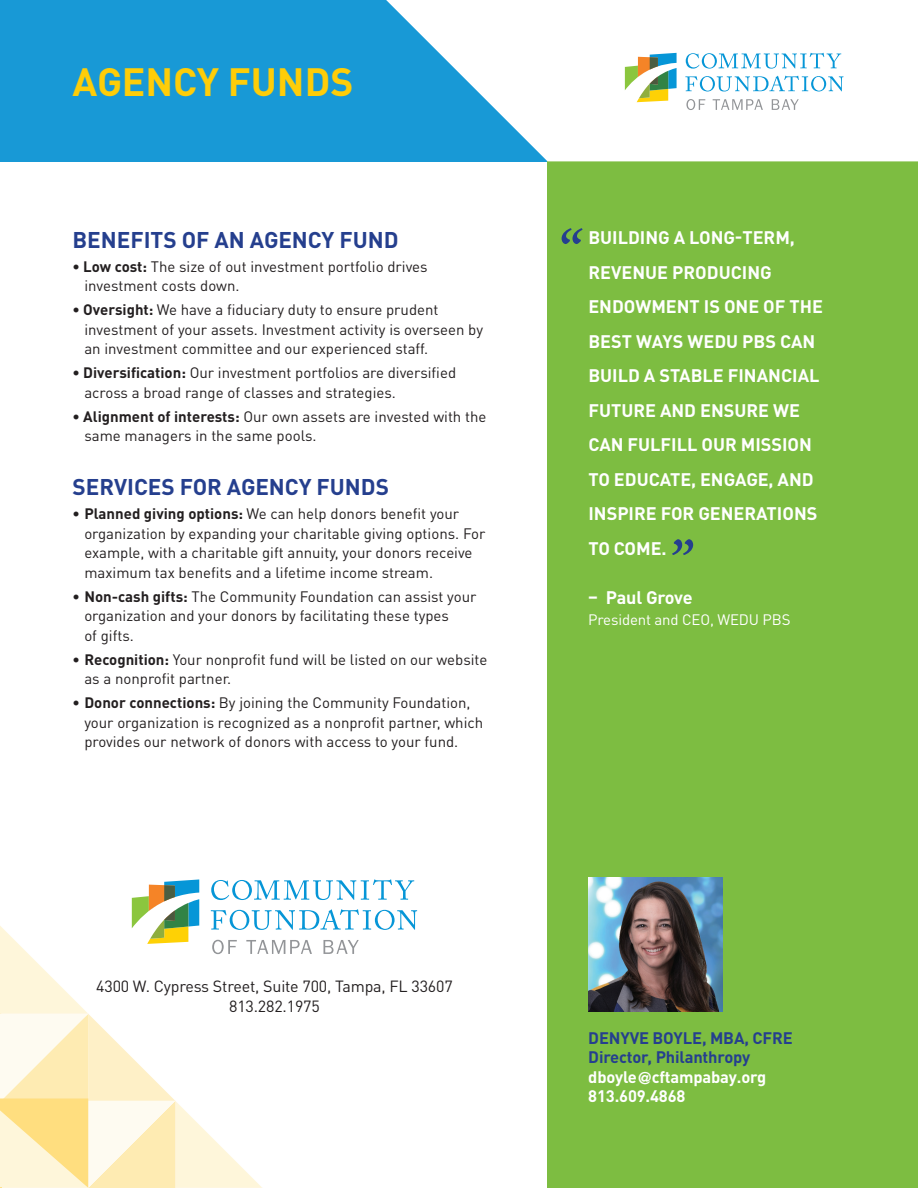
<style>
.page{position:relative;width:918px;height:1188px;background:#fff}
.page>*{position:absolute;margin:0;border:0;box-sizing:border-box;transform-origin:0 0}
.t1{font:73.5px "Arno Pro";color:#253f8e}
.t2{font:700 39px "DINOT";color:#fecd08}
.t3{font:700 22.5px "DINOT";color:#253f8e}
.t4{font:700 18px/34.5px "DINOT";color:#fff}
.t5{font:700 18px "DINOT";letter-spacing:-.02em;color:#fff}
.t6{font:700 16.5px/19.5px "DINOT";letter-spacing:-.01em;color:#253f8e}
.t7{font:16.05px/19.5px "DINOT";letter-spacing:-.01em;color:#231f20;text-align:center}
.t8{font:15px/19.5px "DINOT";color:#231f20}
.t9{font:15px "DINOT";letter-spacing:-.01em;color:#fff}
.s1{font-weight:700}
.s2{color:#fff}
.s3{font-family:"Helvetica";color:#fff}
</style>
<div class="page">
<div style="left:0;top:0;width:918px;height:161px;background:#1899d6"></div>
<div style="left:548px;top:161px;width:370px;height:1027px;background:#7dbd41"></div>
<img style="left:589px;top:877px;width:134px;height:134px">
<svg style="left:386px;top:0;width:532px;height:161px;fill:#fff"></svg>
<svg style="left:0;top:879px;width:417px;height:309px"></svg>
<svg style="left:686px;top:53px;width:155px;height:16px"></svg>
<svg style="left:685px;top:76px;width:158px;height:15px"></svg>
<svg style="left:686px;top:99px;width:19px;height:11px"></svg>
<svg style="left:713px;top:99px;width:50px;height:11px"></svg>
<svg style="left:772px;top:99px;width:27px;height:11px"></svg>
<svg style="left:625px;top:53px;width:52px;height:49px"></svg>
<h2 class="t2" style="left:73px;top:56px;width:282px">AGENCY FUNDS</h2>
<h3 class="t3" style="left:72px;top:224px;width:328px">BENEFITS OF AN AGENCY FUND</h3>
<p class="t8" style="left:84px;top:256px;width:345px;text-indent:-12px"><span class="s1">• Low cost:</span> The size of out investment portfolio drives investment costs down.</p>
<p class="t8" style="left:84px;top:300px;width:400px;text-indent:-12px"><span class="s1">• Oversight:</span> We have a fiduciary duty to ensure prudent investment of your assets. Investment activity is overseen by an investment committee and our experienced staff.</p>
<p class="t8" style="left:84px;top:363px;width:373px;text-indent:-12px"><span class="s1">• Diversification:</span> Our investment portfolios are diversified across a broad range of classes and strategies.</p>
<p class="t8" style="left:84px;top:406px;width:404px;text-indent:-12px"><span class="s1">• Alignment of interests:</span> Our own assets are invested with the same managers in the same pools.</p>
<h3 class="t3" style="left:72px;top:472px;width:318px">SERVICES FOR AGENCY FUNDS</h3>
<p class="t8" style="left:84px;top:504px;width:403px;text-indent:-12px"><span class="s1">• Planned giving options:</span> We can help donors benefit your organization by expanding your charitable giving options. For example, with a charitable gift annuity, your donors receive maximum tax benefits and a lifetime income stream.</p>
<p class="t8" style="left:84px;top:586px;width:394px;text-indent:-12px"><span class="s1">• Non-cash gifts:</span> The Community Foundation can assist your organization and your donors by facilitating these types<br>of gifts.</p>
<p class="t8" style="left:84px;top:649px;width:405px;text-indent:-12px"><span class="s1">• Recognition:</span> Your nonprofit fund will be listed on our website as a nonprofit partner.</p>
<p class="t8" style="left:84px;top:693px;width:400px;text-indent:-12px"><span class="s1">• Donor connections:</span> By joining the Community Foundation, your organization is recognized as a nonprofit partner, which provides our network of donors with access to your fund.</p>
<h1 class="t1" style="left:559px;top:213px;width:28px">“</h1>
<p class="t4" style="left:588px;top:220px;width:236px">BUILDING A LONG-TERM,<br>REVENUE PRODUCING<br>ENDOWMENT IS ONE OF THE<br>BEST WAYS WEDU PBS CAN<br>BUILD A STABLE FINANCIAL<br>FUTURE AND ENSURE WE<br>CAN FULFILL OUR MISSION<br>TO EDUCATE, ENGAGE, AND<br>INSPIRE FOR GENERATIONS<br>TO COME.</p>
<p class="t5" style="left:588px;top:586px;width:106px">– Paul Grove</p>
<p class="t9" style="left:588px;top:610px;width:204px">President and CEO, WEDU PBS</p>
<h1 class="t1" style="left:670px;top:525px;width:28px">”</h1>
<p class="t7" style="left:96px;top:976px;width:358px">4300 W. Cypress Street, Suite 700, Tampa, FL 33607<br>813.282.1975</p>
<p class="t6" style="left:588px;top:1027px;width:206px">DENYVE BOYLE, MBA, CFRE<br>Director, Philanthropy <span class="s2">dboyle</span><span class="s3">@</span><span class="s2">cftampabay.org<br>813.609.4868</span></p>
</div>
